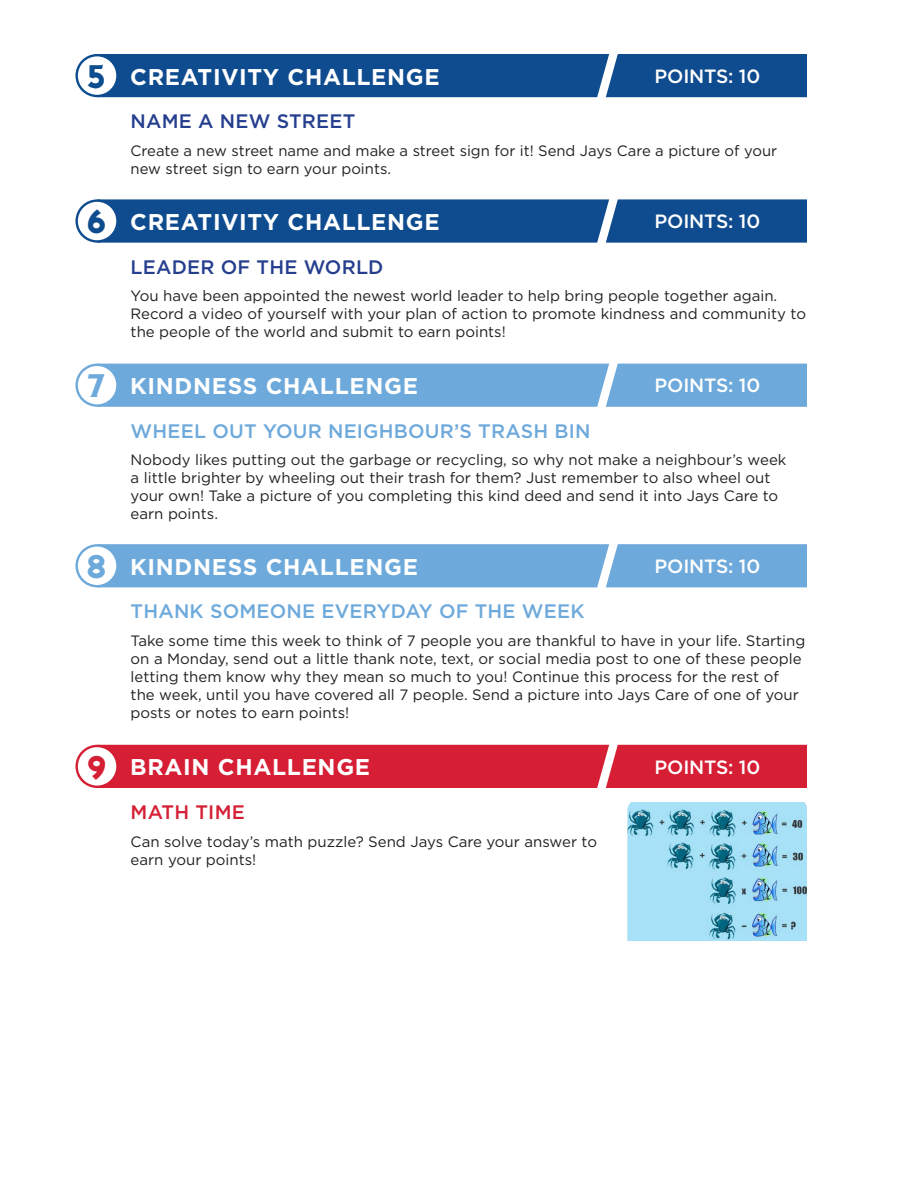
<style>
.page{position:relative;width:918px;height:1188px;background:#fff}
.page>*{position:absolute;margin:0;border:0;box-sizing:border-box;transform-origin:0 0}
.t1{font:700 22.8px "Gotham HTF";letter-spacing:.03em;color:#fff}
.t2{font:500 19.5px "Gotham HTF";letter-spacing:.01em;color:#6da9db}
.t3{font:500 19.5px "Gotham HTF";letter-spacing:.01em;color:#253f8e}
.t4{font:500 19.5px "Gotham HTF";letter-spacing:.01em;color:#d51f35}
.t5{font:500 19.2px "Gotham HTF";letter-spacing:-.01em;color:#fff}
.t6{font:15px/18px "Gotham HTF";color:#231f20}
.s1{font-family:"Blue Jays Solid";font-size:27px;color:#0b4d8f}
.s2{font-family:"Blue Jays Solid";font-size:27px;color:#0f4c8f}
.s3{font-family:"Blue Jays Solid";font-size:27px;color:#6da9db}
.s4{font-family:"Blue Jays Solid";font-size:27px;color:#d51f35}
</style>
<div class="page">
<div style="left:102px;top:199px;width:705px;height:44px;background:#0f4c8f"></div>
<div style="left:77px;top:201px;width:40px;height:40px;background:#fff;border-radius:50%"></div>
<div style="left:75px;top:199px;width:44px;height:44px;border:2px solid #0f4c8f;border-radius:50%"></div>
<div style="left:102px;top:364px;width:705px;height:43px;background:#6da9db"></div>
<div style="left:77px;top:365px;width:40px;height:41px;background:#fff;border-radius:50%"></div>
<div style="left:75px;top:364px;width:44px;height:43px;border:2px solid #6da9db;border-radius:50%"></div>
<div style="left:102px;top:54px;width:705px;height:43px;background:#0f4c8f"></div>
<div style="left:77px;top:55px;width:40px;height:41px;background:#fff;border-radius:50%"></div>
<div style="left:75px;top:54px;width:44px;height:43px;border:2px solid #0b4d8f;border-radius:50%"></div>
<div style="left:102px;top:544px;width:705px;height:43px;background:#6da9db"></div>
<div style="left:77px;top:545px;width:40px;height:41px;background:#fff;border-radius:50%"></div>
<div style="left:75px;top:544px;width:44px;height:43px;border:2px solid #6da9db;border-radius:50%"></div>
<div style="left:102px;top:745px;width:705px;height:43px;background:#d61e34"></div>
<div style="left:77px;top:746px;width:40px;height:41px;background:#fff;border-radius:50%"></div>
<div style="left:75px;top:745px;width:44px;height:43px;border:2px solid #d51f35;border-radius:50%"></div>
<img style="left:628px;top:803px;width:179px;height:138px">
<h1 class="t1" style="left:88px;top:63px;width:354px"><span class="s1">5</span> CREATIVITY CHALLENGE</h1>
<p class="t5" style="left:655px;top:65px;width:107px">POINTS: 10</p>
<h2 class="t3" style="left:131px;top:110px;width:226px">NAME A NEW STREET</h2>
<p class="t6" style="left:131px;top:141px;width:648px">Create a new street name and make a street sign for it! Send Jays Care a picture of your new street sign to earn your points.</p>
<h1 class="t1" style="left:88px;top:209px;width:354px"><span class="s2">6</span> CREATIVITY CHALLENGE</h1>
<p class="t5" style="left:655px;top:211px;width:107px">POINTS: 10</p>
<h2 class="t3" style="left:131px;top:256px;width:254px">LEADER OF THE WORLD</h2>
<p class="t6" style="left:131px;top:287px;width:677px">You have been appointed the newest world leader to help bring people together again.<br>Record a video of yourself with your plan of action to promote kindness and community to the people of the world and submit to earn points!</p>
<h1 class="t1" style="left:88px;top:373px;width:332px"><span class="s3">7</span> KINDNESS CHALLENGE</h1>
<p class="t5" style="left:655px;top:375px;width:107px">POINTS: 10</p>
<h2 class="t2" style="left:131px;top:420px;width:461px">WHEEL OUT YOUR NEIGHBOUR’S TRASH BIN</h2>
<p class="t6" style="left:131px;top:451px;width:657px">Nobody likes putting out the garbage or recycling, so why not make a neighbour’s week a little brighter by wheeling out their trash for them? Just remember to also wheel out your own! Take a picture of you completing this kind deed and send it into Jays Care to earn points.</p>
<h1 class="t1" style="left:88px;top:554px;width:332px"><span class="s3">8</span> KINDNESS CHALLENGE</h1>
<p class="t5" style="left:655px;top:555px;width:107px">POINTS: 10</p>
<h2 class="t2" style="left:131px;top:600px;width:455px">THANK SOMEONE EVERYDAY OF THE WEEK</h2>
<p class="t6" style="left:131px;top:632px;width:676px">Take some time this week to think of 7 people you are thankful to have in your life. Starting on a Monday, send out a little thank note, text, or social media post to one of these people letting them know why they mean so much to you! Continue this process for the rest of the week, until you have covered all 7 people. Send a picture into Jays Care of one of your posts or notes to earn points!</p>
<h1 class="t1" style="left:88px;top:754px;width:284px"><span class="s4">9</span> BRAIN CHALLENGE</h1>
<p class="t5" style="left:655px;top:756px;width:107px">POINTS: 10</p>
<h2 class="t4" style="left:131px;top:801px;width:116px">MATH TIME</h2>
<p class="t6" style="left:131px;top:832px;width:468px">Can solve today’s math puzzle? Send Jays Care your answer to earn your points!</p>
</div>
